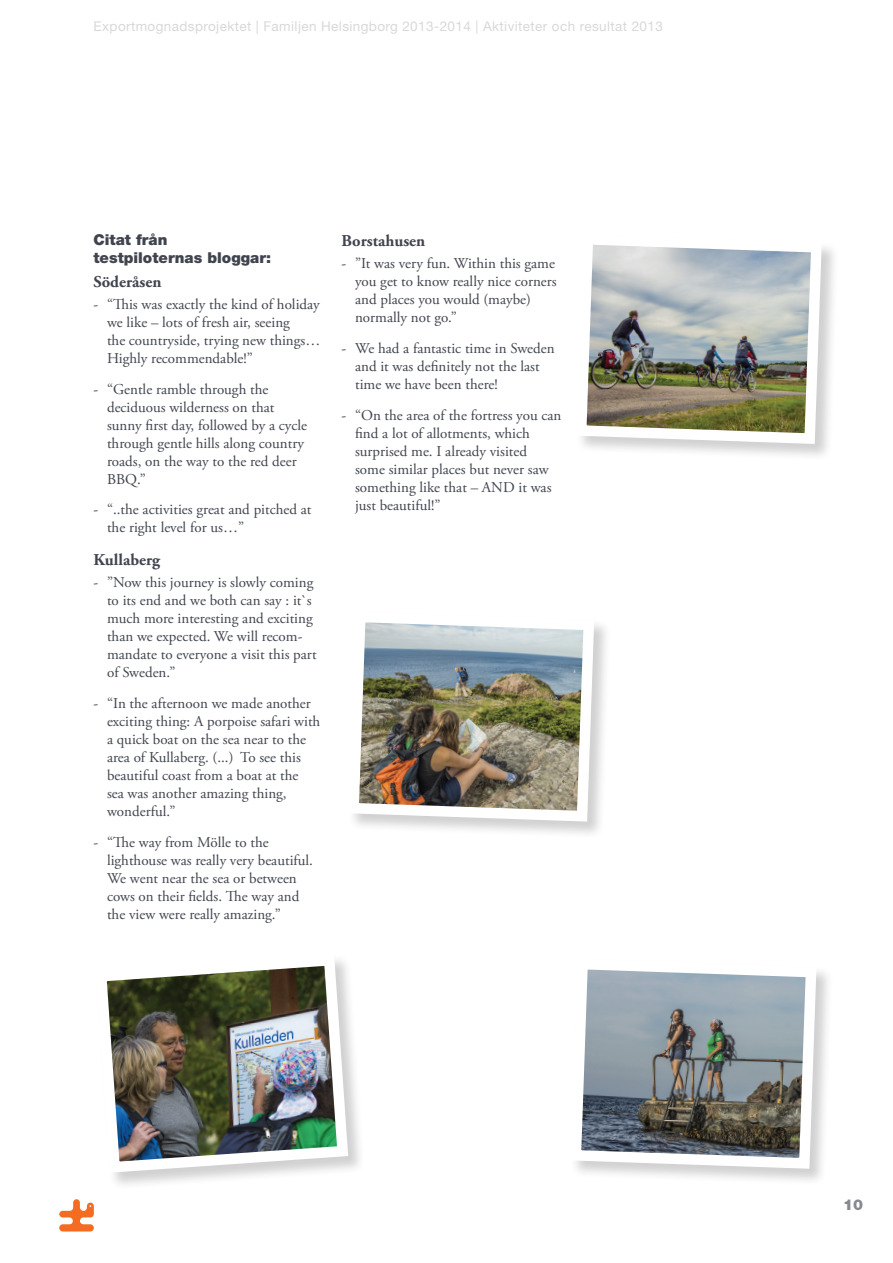
<style>
.page{position:relative;width:893px;height:1263px;background:#fff}
.page>*{position:absolute;margin:0;border:0;box-sizing:border-box;transform-origin:0 0}
.t1{font:700 16.5px "Adobe Garamond Pro";color:#40444e}
.t2{font:15px/18px "Adobe Garamond Pro";color:#40444e}
.t3{font:900 15px/18px "Helvetica Neue LT Std";color:#40444e}
.t4{font:900 15px "Helvetica Neue LT Std";color:#86898f}
.t5{font:13.5px "Helvetica Neue LT Std";letter-spacing:.03em;color:#d8d9d7}
</style>
<div class="page">
<svg style="left:59px;top:1199px;width:35px;height:32px"></svg>
<div style="left:575px;top:233px;width:264px;height:228px;background:#231f20;opacity:.21"></div>
<img style="left:575px;top:233px;width:252px;height:216px">
<div style="left:95px;top:954px;width:271px;height:236px;background:#231f20;opacity:.21"></div>
<img style="left:95px;top:954px;width:259px;height:224px">
<div style="left:348px;top:611px;width:264px;height:228px;background:#231f20;opacity:.21"></div>
<img style="left:348px;top:611px;width:252px;height:216px">
<div style="left:570px;top:958px;width:264px;height:228px;background:#231f20;opacity:.21"></div>
<svg style="left:570px;top:958px;width:252px;height:216px"></svg>
<p class="t5" style="left:94px;top:18px;width:571px">Exportmognadsprojektet | Familjen Helsingborg 2013-2014 | Aktiviteter och resultat 2013</p>
<p class="t3" style="left:94px;top:230px;width:179px">Citat från testpiloternas bloggar:</p>
<p class="t1" style="left:94px;top:272px;width:69px">Söderåsen</p>
<p class="t2" style="left:107px;top:296px;width:215px;text-indent:-13px">- “This was exactly the kind of holiday we like – lots of fresh air, seeing<br>the countryside, trying new things… Highly recommendable!”</p>
<p class="t2" style="left:107px;top:380px;width:201px;text-indent:-14px">- “Gentle ramble through the deciduous wilderness on that sunny first day, followed by a cycle through gentle hills along country roads, on the way to the red deer<br>BBQ.”</p>
<p class="t2" style="left:107px;top:501px;width:206px;text-indent:-14px">- “..the activities great and pitched at the right level for us…”</p>
<p class="t1" style="left:94px;top:550px;width:68px">Kullaberg</p>
<p class="t2" style="left:107px;top:574px;width:211px;text-indent:-13px">- ”Now this journey is slowly coming to its end and we both can say : it`s much more interesting and exciting than we expected. We will recom&shy;mandate to everyone a visit this part of Sweden.”</p>
<p class="t2" style="left:107px;top:695px;width:215px;text-indent:-13px">- “In the afternoon we made another exciting thing: A porpoise safari with a quick boat on the sea near to the area of Kullaberg. (...) To see this beautiful coast from a boat at the<br>sea was another amazing thing, wonderful.”</p>
<p class="t2" style="left:107px;top:833px;width:207px;text-indent:-13px">- “The way from Mölle to the lighthouse was really very beautiful.<br>We went near the sea or between cows on their fields. The way and the view were really amazing.”</p>
<p class="t1" style="left:342px;top:231px;width:85px">Borstahusen</p>
<p class="t2" style="left:355px;top:255px;width:203px;text-indent:-14px">- ”It was very fun. Within this game you get to know really nice corners and places you would (maybe) normally not go.”</p>
<p class="t2" style="left:355px;top:340px;width:201px;text-indent:-14px">- We had a fantastic time in Sweden and it was definitely not the last time we have been there!</p>
<p class="t2" style="left:355px;top:406px;width:208px;text-indent:-14px">- “On the area of the fortress you can find a lot of allotments, which surprised me. I already visited<br>some similar places but never saw something like that – AND it was just beautiful!”</p>
<p class="t4" style="left:843px;top:1195px;width:22px">10</p>
</div>
